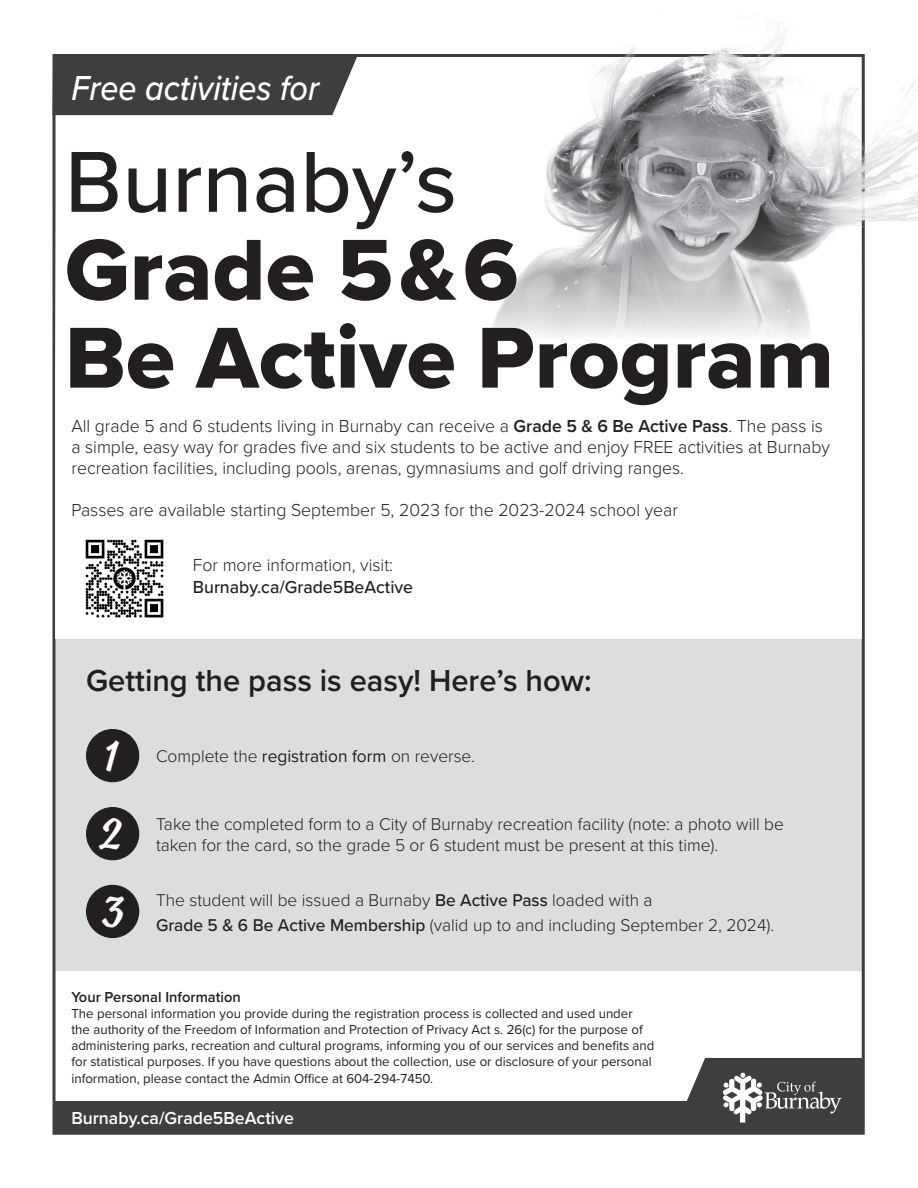
<style>
.page{position:relative;width:918px;height:1188px;background:#fff}
.page>*{position:absolute;margin:0;border:0;box-sizing:border-box;transform-origin:0 0}
.t1{font:89.55px/87.9px "Proxima Nova Extrabld";color:#231f20}
.t2{font:300 46.95px "Voltage";color:#fff}
.Centre{font:italic 500 36px "Proxima Nova";color:#fff;scale:.9 1}
.t3{font:600 31.5px "Proxima Nova";color:#231f20}
.t4{font:300 18px/21px "Proxima Nova";color:#231f20}
.t5{font:500 18px "Proxima Nova";color:#231f20}
.t6{font:600 18px "Proxima Nova";color:#fff}
.t7{font:300 17.7px/21.1px "Proxima Nova";color:#231f20}
.t8{font:600 15px "Proxima Nova";color:#231f20}
.t9{font:13.5px/16.2px "Proxima Nova";color:#231f20}
.s1{font-family:"Proxima Nova";font-weight:500}
.s2{font-weight:600}
.s3{font-weight:400}
.s4{font-weight:500}
</style>
<div class="page">
<div style="left:53px;top:1102px;width:640px;height:31px;background:#3e3e3f"></div>
<div style="left:55px;top:638px;width:807px;height:333px;background:#dcdddf"></div>
<div style="left:52px;top:55px;width:306px;height:60px;background:#3e3e3f"></div>
<div style="left:87px;top:730px;width:52px;height:52px;background:#231f20;border-radius:50%"></div>
<div style="left:86px;top:729px;width:53px;height:53px;border:1px solid #231f20;border-radius:50%"></div>
<div style="left:87px;top:808px;width:52px;height:52px;background:#231f20;border-radius:50%"></div>
<div style="left:86px;top:807px;width:53px;height:53px;border:1px solid #231f20;border-radius:50%"></div>
<div style="left:87px;top:885px;width:52px;height:53px;background:#231f20;border-radius:50%"></div>
<div style="left:86px;top:885px;width:53px;height:53px;border:1px solid #231f20;border-radius:50%"></div>
<div style="left:56px;top:106px;width:806px;height:532px;background:#fff"></div>
<img style="left:85px;top:539px;width:79px;height:79px">
<svg style="left:673px;top:1058px;width:192px;height:76px"></svg>
<img style="left:457px;top:22px;width:461px;height:317px">
<div style="left:53px;top:137px;width:791px;height:284px;background:#fff;opacity:.4"></div>
<p class="Centre" style="left:71px;top:61px;width:277px">Free activities for</p>
<p class="t1" style="left:65px;top:137px;width:771px"><span class="s1">Burnaby’s<br></span>Grade 5 &amp; 6<br>Be Active Program</p>
<p class="t4" style="left:71px;top:414px;width:760px">All grade 5 and 6 students living in Burnaby can receive a <span class="s2">Grade 5 &amp; 6 Be Active Pass</span>. The pass is a simple, easy way for grades five and six students to be active and enjoy FREE activities at Burnaby recreation facilities, including pools, arenas, gymnasiums and golf driving ranges.</p>
<p class="t4" style="left:71px;top:498px;width:608px">Passes are available starting September 5, 2023 for the 2023-2024 school year</p>
<p class="t4" style="left:193px;top:554px;width:202px">For more information, visit:</p>
<p class="t5" style="left:193px;top:573px;width:222px">Burnaby.ca/Grade5BeActive</p>
<p class="t3" style="left:86px;top:657px;width:507px">Getting the pass is easy! Here’s how:</p>
<p class="t2" style="left:105px;top:728px;width:14px">1</p>
<p class="t2" style="left:100px;top:806px;width:23px">2</p>
<p class="t2" style="left:102px;top:883px;width:24px">3</p>
<p class="t7" style="left:156px;top:744px;width:321px">Complete the <span class="s3">registration form</span> on reverse.</p>
<p class="t7" style="left:156px;top:813px;width:629px">Take the completed form to a City of Burnaby recreation facility (note: a photo will be taken for the card, so the grade 5 or 6 student must be present at this time).</p>
<p class="t7" style="left:156px;top:887px;width:620px;line-height:24.8px">The student will be issued a Burnaby <span class="s4">Be Active Pass</span> loaded with a<br><span class="s4">Grade 5 &amp; 6 Be Active Membership</span> (valid up to and including September 2, 2024).</p>
<p class="t8" style="left:71px;top:985px;width:171px">Your Personal Information</p>
<p class="t9" style="left:71px;top:1005px;width:585px">The personal information you provide during the registration process is collected and used under the authority of the Freedom of Information and Protection of Privacy Act s. 26(c) for the purpose of administering parks, recreation and cultural programs, informing you of our services and benefits and for statistical purposes. If you have questions about the collection, use or disclosure of your personal information, please contact the Admin Office at 604-294-7450.</p>
<p class="t6" style="left:71px;top:1104px;width:224px">Burnaby.ca/Grade5BeActive</p>
</div>
